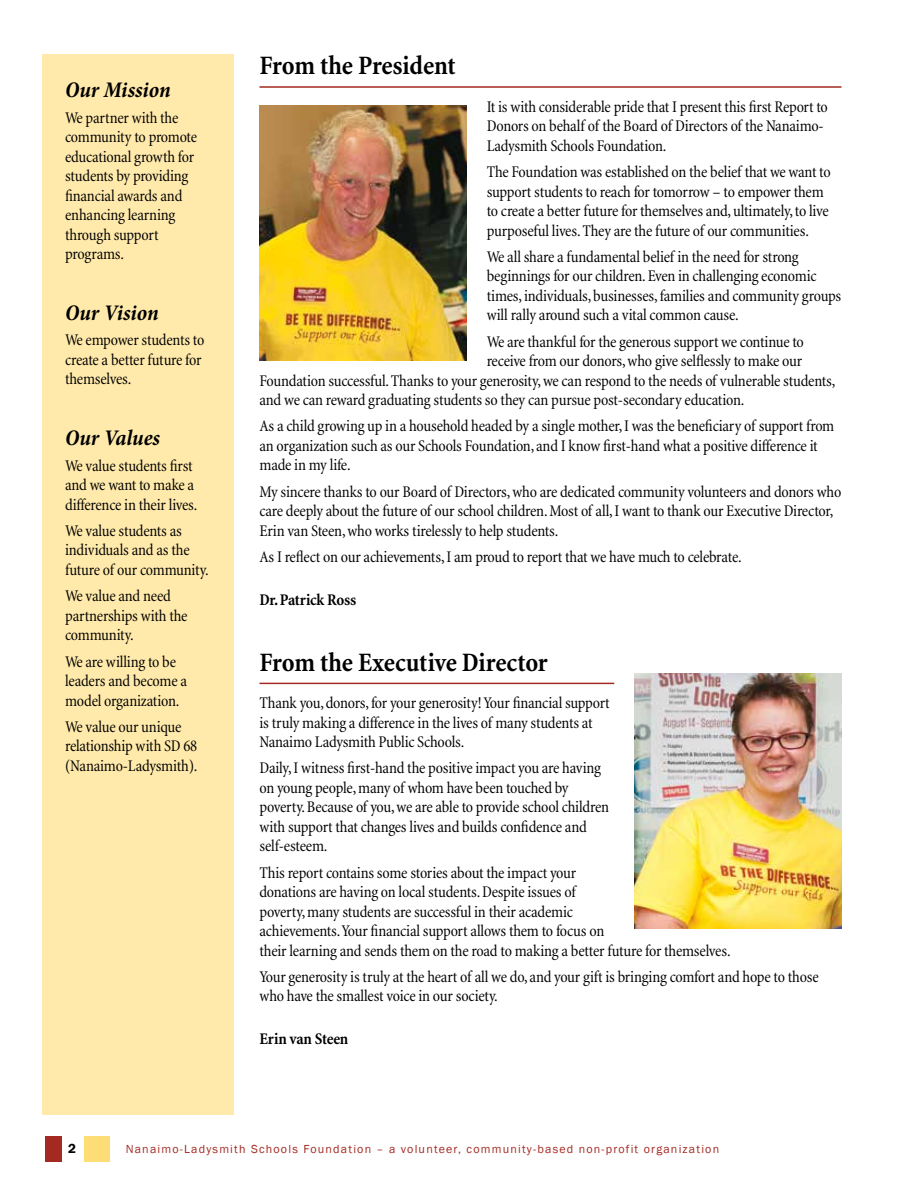
<style>
.page{position:relative;width:918px;height:1188px;background:#fff}
.page>*{position:absolute;margin:0;border:0;box-sizing:border-box;transform-origin:0 0}
.t1{font:700 condensed 27px "Minion";letter-spacing:-.005em;color:#000}
.t2{font:italic 700 condensed 22.5px "Minion Pro";letter-spacing:-.005em;color:#000}
.t3{font:condensed 16.5px/19.5px "Minion";letter-spacing:-.015em;color:#000}
.t4{font:700 condensed 16.5px "Minion";letter-spacing:-.015em;color:#000}
.t5{font:600 13.5px "Franklin Gothic";color:#000}
.t6{font:12px "Franklin Gothic";letter-spacing:.1em;color:#a32921}
</style>
<div class="page">
<div style="left:45px;top:1136px;width:17px;height:25px;background:#a32921"></div>
<div style="left:84px;top:1136px;width:26px;height:25px;background:#ffdd76"></div>
<div style="left:42px;top:54px;width:192px;height:1060px;background:#ffeaab"></div>
<hr style="left:260px;top:86px;width:582px;height:2px;background:#a32921">
<hr style="left:260px;top:683px;width:354px;height:1px;background:#a32921">
<img style="left:260px;top:105px;width:207px;height:255px">
<img style="left:634px;top:674px;width:208px;height:255px">
<h2 class="t2" style="left:65px;top:74px;width:107px">Our Mission</h2>
<p class="t3" style="left:65px;top:108px;width:134px">We partner with the community to promote educational growth for students by providing financial awards and enhancing learning through support programs.</p>
<h2 class="t2" style="left:65px;top:297px;width:95px">Our Vision</h2>
<p class="t3" style="left:65px;top:331px;width:141px">We empower students to create a better future for themselves.</p>
<h2 class="t2" style="left:65px;top:422px;width:97px">Our Values</h2>
<p class="t3" style="left:65px;top:456px;width:134px">We value students first and we want to make a difference in their lives.</p>
<p class="t3" style="left:65px;top:521px;width:145px">We value students as individuals and as the future of our community.</p>
<p class="t3" style="left:65px;top:587px;width:124px">We value and need partnerships with the community.</p>
<p class="t3" style="left:65px;top:652px;width:123px">We are willing to be leaders and become a model organization.</p>
<p class="t3" style="left:65px;top:717px;width:134px">We value our unique relationship with SD 68 (Nanaimo-Ladysmith).</p>
<h1 class="t1" style="left:260px;top:51px;width:198px">From the President</h1>
<p class="t3" style="left:487px;top:97px;width:343px">It is with considerable pride that I present this first Report to<br>Donors on behalf of the Board of Directors of the Nanaimo-<br>Ladysmith Schools Foundation.</p>
<p class="t3" style="left:487px;top:162px;width:346px">The Foundation was established on the belief that we want to support students to reach for tomorrow – to empower them to create a better future for themselves and, ultimately, to live purposeful lives. They are the future of our communities.</p>
<p class="t3" style="left:487px;top:247px;width:356px">We all share a fundamental belief in the need for strong beginnings for our children. Even in challenging economic times, individuals, businesses, families and community groups will rally around such a vital common cause.</p>
<p class="t3" style="left:487px;top:332px;width:319px">We are thankful for the generous support we continue to</p>
<p class="t3" style="left:487px;top:351px;width:317px">receive from our donors, who give selflessly to make our</p>
<p class="t3" style="left:259px;top:371px;width:577px">Foundation successful. Thanks to your generosity, we can respond to the needs of vulnerable students,</p>
<p class="t3" style="left:259px;top:390px;width:486px">and we can reward graduating students so they can pursue post-secondary education.</p>
<p class="t3" style="left:259px;top:417px;width:576px">As a child growing up in a household headed by a single mother, I was the beneficiary of support from an organization such as our Schools Foundation, and I know first-hand what a positive difference it made in my life.</p>
<p class="t3" style="left:259px;top:482px;width:583px">My sincere thanks to our Board of Directors, who are dedicated community volunteers and donors who care deeply about the future of our school children. Most of all, I want to thank our Executive Director,<br>Erin van Steen, who works tirelessly to help students.</p>
<p class="t3" style="left:259px;top:547px;width:484px">As I reflect on our achievements, I am proud to report that we have much to celebrate.</p>
<p class="t4" style="left:259px;top:590px;width:98px">Dr. Patrick Ross</p>
<h1 class="t1" style="left:260px;top:647px;width:290px">From the Executive Director</h1>
<p class="t3" style="left:260px;top:694px;width:352px">Thank you, donors, for your generosity! Your financial support is truly making a difference in the lives of many students at<br>Nanaimo Ladysmith Public Schools.</p>
<p class="t3" style="left:260px;top:759px;width:351px">Daily, I witness first-hand the positive impact you are having on young people, many of whom have been touched by poverty. Because of you, we are able to provide school children with support that changes lives and builds confidence and self-esteem.</p>
<p class="t3" style="left:260px;top:863px;width:473px">This report contains some stories about the impact your<br>donations are having on local students. Despite issues of<br>poverty, many students are successful in their academic<br>achievements. Your financial support allows them to focus on<br>their learning and sends them on the road to making a better future for themselves.</p>
<p class="t3" style="left:260px;top:967px;width:561px">Your generosity is truly at the heart of all we do, and your gift is bringing comfort and hope to those who have the smallest voice in our society.</p>
<p class="t4" style="left:260px;top:1030px;width:90px">Erin van Steen</p>
<p class="t5" style="left:68px;top:1140px;width:9px">2</p>
<p class="t6" style="left:126px;top:1141px;width:595px">Nanaimo-Ladysmith Schools Foundation – a volunteer, community-based non-profit organization</p>
</div>
